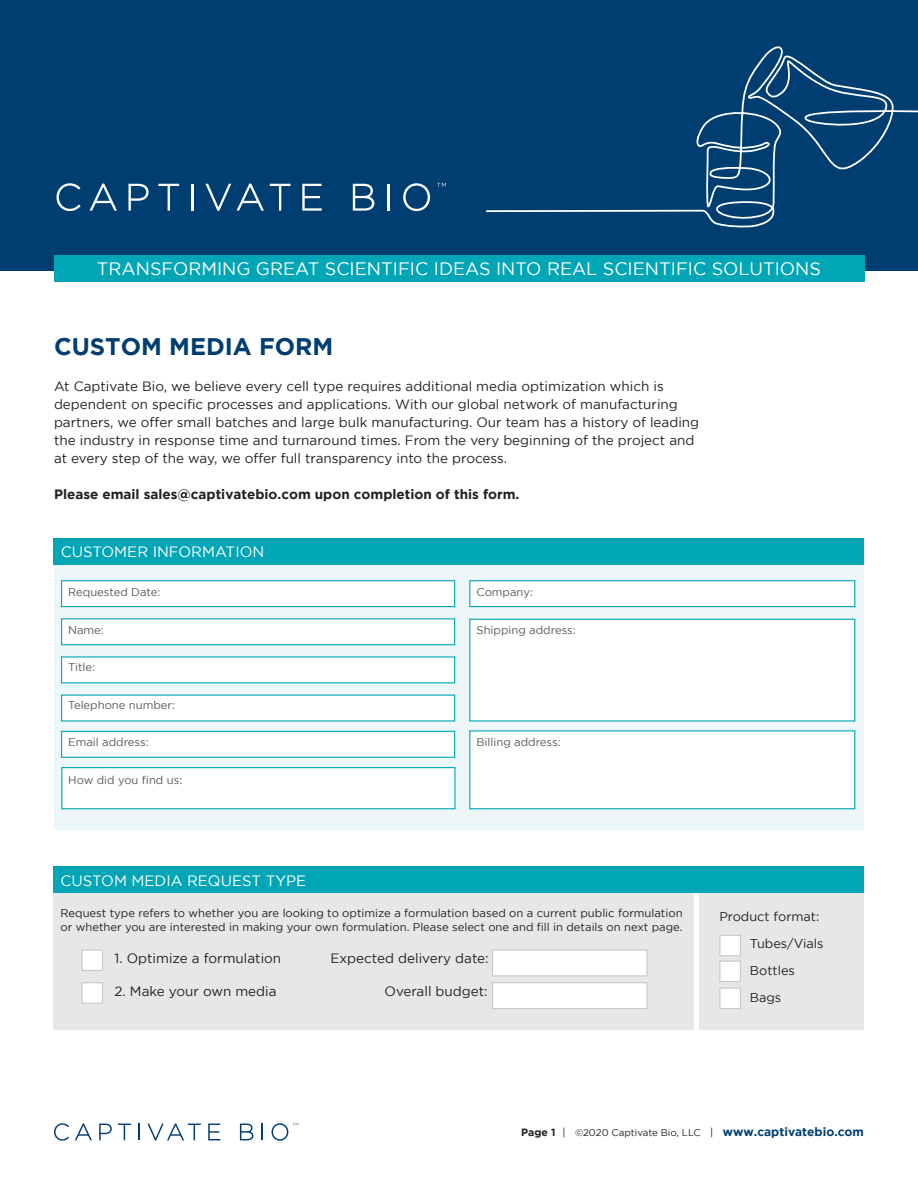
<style>
.page{position:relative;width:918px;height:1188px;background:#fff}
.page>*{position:absolute;margin:0;border:0;box-sizing:border-box;transform-origin:0 0}
.t1{font:700 24px "Gotham";color:#003d71}
.t2{font:18px "Gotham";color:#fff}
.t3{font:15px "Gotham";color:#fff}
.t4{font:13.5px/18px "Gotham";color:#231f20}
.t5{font:700 13.5px "Gotham";color:#231f20}
.t6{font:12.75px/27px "Gotham";color:#231f20}
.t7{font:11.25px/13.5px "Gotham";color:#231f20}
.t8{font:11.25px "Gotham";color:#57585a}
.t9{font:700 10.5px "Gotham";color:#231f20}
.t10{font:9.75px "Gotham";color:#231f20}
.s1{font-size:10.5px}
.s2{font-weight:700;font-size:12px;color:#003d71}
</style>
<div class="page">
<svg style="left:54px;top:1123px;width:15px;height:18px"></svg>
<svg style="left:75px;top:1123px;width:17px;height:17px"></svg>
<svg style="left:99px;top:1124px;width:13px;height:16px"></svg>
<svg style="left:118px;top:1124px;width:13px;height:16px"></svg>
<svg style="left:139px;top:1124px;width:1px;height:16px"></svg>
<svg style="left:147px;top:1123px;width:54px;height:18px"></svg>
<svg style="left:208px;top:1124px;width:12px;height:16px"></svg>
<svg style="left:240px;top:1124px;width:13px;height:16px"></svg>
<svg style="left:262px;top:1124px;width:1px;height:16px"></svg>
<svg style="left:272px;top:1123px;width:26px;height:18px"></svg>
<div style="left:700px;top:893px;width:164px;height:137px;background:#e6e7e9"></div>
<div style="left:54px;top:560px;width:810px;height:270px;background:#edf6f8"></div>
<div style="left:53px;top:891px;width:640px;height:139px;background:#e6e7e9"></div>
<div style="left:0;top:0;width:918px;height:270px;background:#003d71"></div>
<div style="left:61px;top:580px;width:394px;height:27px;background:#fff;border:1px solid #00a5b6"></div>
<div style="left:61px;top:618px;width:394px;height:27px;background:#fff;border:1px solid #00a5b6"></div>
<div style="left:61px;top:656px;width:394px;height:27px;background:#fff"></div>
<div style="left:61px;top:695px;width:394px;height:27px;background:#fff"></div>
<div style="left:61px;top:731px;width:394px;height:27px;background:#fff;border:1px solid #00a5b6"></div>
<div style="left:53px;top:538px;width:811px;height:27px;background:#00a5b6"></div>
<div style="left:469px;top:580px;width:386px;height:27px;background:#fff;border:1px solid #00a5b6"></div>
<div style="left:469px;top:619px;width:386px;height:103px;background:#fff;border:1px solid #00a5b6"></div>
<div style="left:469px;top:730px;width:386px;height:79px;background:#fff;border:1px solid #00a5b6"></div>
<div style="left:53px;top:866px;width:810px;height:27px;background:#00a5b6"></div>
<div style="left:81px;top:949px;width:22px;height:22px;background:#fff;border:1px solid #c7c8ca"></div>
<div style="left:81px;top:982px;width:22px;height:22px;background:#fff;border:1px solid #c7c8ca"></div>
<div style="left:61px;top:767px;width:395px;height:42px;background:#fff;border:1px solid #00a5b6"></div>
<div style="left:492px;top:949px;width:156px;height:27px;background:#fff;border:1px solid #c7c8ca"></div>
<div style="left:492px;top:982px;width:156px;height:27px;background:#fff;border:1px solid #c7c8ca"></div>
<div style="left:719px;top:988px;width:22px;height:21px;background:#fff;border:1px solid #c7c8ca"></div>
<div style="left:719px;top:935px;width:22px;height:21px;background:#fff;border:1px solid #c7c8ca"></div>
<div style="left:719px;top:961px;width:22px;height:21px;background:#fff;border:1px solid #c7c8ca"></div>
<svg style="left:56px;top:183px;width:25px;height:28px"></svg>
<svg style="left:90px;top:184px;width:27px;height:27px"></svg>
<svg style="left:129px;top:184px;width:20px;height:27px"></svg>
<svg style="left:158px;top:184px;width:21px;height:27px"></svg>
<hr style="left:191px;top:184px;width:3px;height:27px;background:#fff">
<svg style="left:205px;top:184px;width:26px;height:27px"></svg>
<svg style="left:237px;top:184px;width:27px;height:27px"></svg>
<svg style="left:270px;top:184px;width:21px;height:27px"></svg>
<svg style="left:302px;top:184px;width:20px;height:27px"></svg>
<svg style="left:353px;top:184px;width:21px;height:27px"></svg>
<hr style="left:387px;top:184px;width:3px;height:27px;background:#fff">
<svg style="left:403px;top:183px;width:27px;height:28px"></svg>
<svg style="left:437px;top:183px;width:9px;height:4px"></svg>
<div style="left:54px;top:255px;width:810px;height:27px;background:#00a5b6"></div>
<svg style="left:486px;top:46px;width:432px;height:182px"></svg>
<p class="t2" style="left:97px;top:259px;width:726px">TRANSFORMING GREAT SCIENTIFIC IDEAS INTO REAL SCIENTIFIC SOLUTIONS</p>
<p class="t1" style="left:54px;top:332px;width:281px">CUSTOM MEDIA FORM</p>
<p class="t4" style="left:54px;top:377px;width:647px">At Captivate Bio, we believe every cell type requires additional media optimization which is dependent on specific processes and applications. With our global network of manufacturing partners, we offer small batches and large bulk manufacturing. Our team has a history of leading the industry in response time and turnaround times. From the very beginning of the project and at every step of the way, we offer full transparency into the process.</p>
<p class="t5" style="left:54px;top:486px;width:467px">Please email sales@captivatebio.com upon completion of this form.</p>
<p class="t3" style="left:61px;top:544px;width:205px">CUSTOMER INFORMATION</p>
<p class="t8" style="left:68px;top:586px;width:94px">Requested Date:</p>
<p class="t8" style="left:68px;top:624px;width:37px">Name:</p>
<p class="t8" style="left:68px;top:661px;width:28px">Title:</p>
<p class="t8" style="left:68px;top:699px;width:108px">Telephone number:</p>
<p class="t8" style="left:68px;top:736px;width:82px">Email address:</p>
<p class="t8" style="left:68px;top:774px;width:116px">How did you find us:</p>
<p class="t3" style="left:60px;top:872px;width:247px">CUSTOM MEDIA REQUEST TYPE</p>
<p class="t8" style="left:476px;top:586px;width:58px">Company:</p>
<p class="t8" style="left:476px;top:624px;width:101px">Shipping address:</p>
<p class="t8" style="left:476px;top:736px;width:86px">Billing address:</p>
<p class="t7" style="left:61px;top:906px;width:624px">Request type refers to whether you are looking to optimize a formulation based on a current public formulation or whether you are interested in making your own formulation. Please select one and fill in details on next page.</p>
<p class="t4" style="left:115px;top:949px;width:168px">1. Optimize a formulation</p>
<p class="t4" style="left:331px;top:949px;width:160px">Expected delivery date:</p>
<p class="t4" style="left:115px;top:982px;width:164px">2. Make your own media</p>
<p class="t4" style="left:385px;top:982px;width:105px">Overall budget:</p>
<p class="t6" style="left:750px;top:903px;width:75px;text-indent:-31px">Product format:<br>Tubes/Vials</p>
<p class="t6" style="left:750px;top:957px;width:46px">Bottles<br>Bags</p>
<p class="t9" style="left:521px;top:1126px;width:36px">Page 1</p>
<p class="t10" style="left:562px;top:1128px;width:303px"><span class="s1">|</span> ©2020 Captivate Bio, LLC <span class="s1">|</span> <span class="s2">www.captivatebio.com</span></p>
</div>
